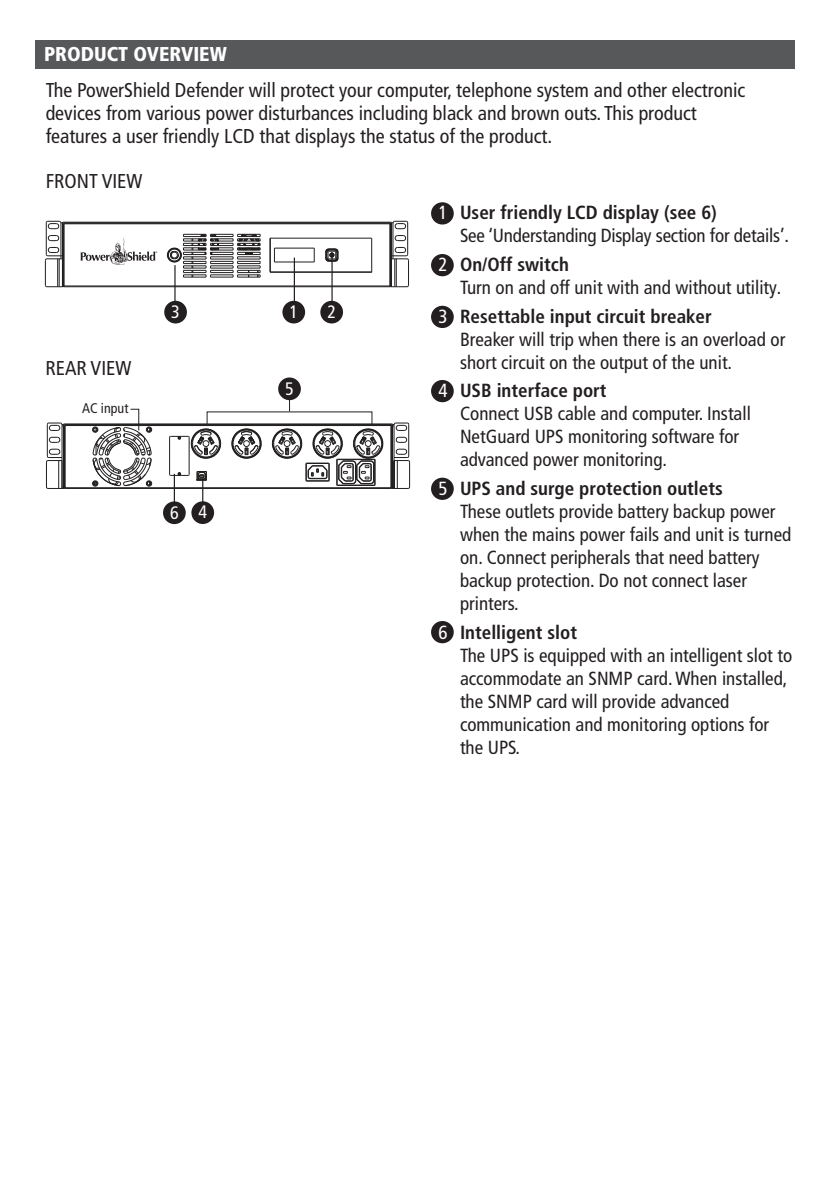
<style>
.page{position:relative;width:840px;height:1191px;background:#fff}
.page>*{position:absolute;margin:0;border:0;box-sizing:border-box;transform-origin:0 0}
.Main_copy{font:condensed 20px/23px "Frutiger LT Pro";color:#231f20}
.Main_copy-2{font:900 condensed 20px "Frutiger LT Pro";color:#fff}
.Main_copy-3{font:condensed 19px/23px "Frutiger LT Pro";color:#231f20}
.Main_copy-4{font:700 condensed 19px "Frutiger LT Pro";color:#231f20}
.Paragraph_Style_1{font:condensed 18px "Frutiger LT Pro";color:#fff}
.Main_copy-5{font:condensed 14px "Frutiger LT Pro";color:#231f20}
.s1{color:#fff}
.s2{font-weight:700}
.s3{font-weight:400;color:#fff}
</style>
<div class="page">
<div style="left:35px;top:40px;width:759px;height:28px;background:#57585a"></div>
<div style="left:431px;top:477px;width:22px;height:23px;background:#231f20;border-radius:50%"></div>
<div style="left:431px;top:621px;width:22px;height:22px;background:#231f20;border-radius:50%"></div>
<div style="left:431px;top:202px;width:22px;height:22px;background:#231f20;border-radius:50%"></div>
<div style="left:431px;top:254px;width:22px;height:22px;background:#231f20;border-radius:50%"></div>
<div style="left:431px;top:306px;width:22px;height:22px;background:#231f20;border-radius:50%"></div>
<div style="left:431px;top:380px;width:22px;height:22px;background:#231f20;border-radius:50%"></div>
<div style="left:282px;top:301px;width:23px;height:22px;background:#231f20;border-radius:50%"></div>
<div style="left:320px;top:301px;width:23px;height:22px;background:#231f20;border-radius:50%"></div>
<svg style="left:81px;top:238px;width:76px;height:27px"></svg>
<hr style="left:46px;top:223px;width:1px;height:31px;background:#211e1e">
<hr style="left:61px;top:223px;width:1px;height:33px;background:#211e1e">
<hr style="left:62px;top:223px;width:1px;height:64px;background:#211e1e">
<hr style="left:63px;top:224px;width:1px;height:62px;background:#211e1e">
<hr style="left:64px;top:223px;width:1px;height:64px;background:#211e1e">
<hr style="left:64px;top:286px;width:325px;height:1px;background:#211e1e">
<hr style="left:63px;top:285px;width:327px;height:1px;background:#211e1e">
<hr style="left:270px;top:272px;width:101px;height:1px;background:#211e1e">
<hr style="left:270px;top:271px;width:101px;height:1px;background:#211e1e">
<hr style="left:274px;top:262px;width:40px;height:1px;background:#211e1e">
<hr style="left:274px;top:248px;width:40px;height:1px;background:#211e1e">
<hr style="left:270px;top:238px;width:101px;height:1px;background:#211e1e">
<hr style="left:64px;top:223px;width:325px;height:1px;background:#211e1e">
<hr style="left:63px;top:222px;width:327px;height:1px;background:#211e1e">
<hr style="left:269px;top:238px;width:1px;height:34px;background:#211e1e">
<hr style="left:270px;top:238px;width:1px;height:34px;background:#211e1e">
<svg style="left:274px;top:248px;width:1px;height:14px"></svg>
<svg style="left:313px;top:248px;width:1px;height:14px"></svg>
<hr style="left:371px;top:238px;width:1px;height:34px;background:#211e1e">
<hr style="left:389px;top:223px;width:1px;height:64px;background:#211e1e">
<hr style="left:390px;top:223px;width:1px;height:64px;background:#211e1e">
<hr style="left:391px;top:223px;width:1px;height:64px;background:#211e1e">
<hr style="left:392px;top:223px;width:1px;height:33px;background:#211e1e">
<hr style="left:407px;top:223px;width:1px;height:31px;background:#211e1e">
<svg style="left:45px;top:247px;width:20px;height:40px"></svg>
<svg style="left:45px;top:220px;width:19px;height:21px"></svg>
<svg style="left:389px;top:247px;width:20px;height:40px"></svg>
<svg style="left:325px;top:248px;width:13px;height:14px"></svg>
<svg style="left:389px;top:220px;width:19px;height:21px"></svg>
<svg style="left:166px;top:233px;width:94px;height:45px"></svg>
<hr style="left:293px;top:258px;width:2px;height:43px;background:#231f20">
<hr style="left:331px;top:254px;width:1px;height:47px;background:#231f20">
<div style="left:191px;top:501px;width:23px;height:23px;background:#231f20;border-radius:50%"></div>
<div style="left:163px;top:501px;width:23px;height:23px;background:#231f20;border-radius:50%"></div>
<hr style="left:169px;top:437px;width:1px;height:37px;background:#211e1e">
<hr style="left:189px;top:437px;width:1px;height:37px;background:#211e1e">
<hr style="left:65px;top:488px;width:325px;height:1px;background:#211e1e">
<hr style="left:64px;top:487px;width:327px;height:1px;background:#211e1e">
<hr style="left:65px;top:425px;width:325px;height:1px;background:#211e1e">
<hr style="left:64px;top:424px;width:327px;height:1px;background:#211e1e">
<hr style="left:64px;top:423px;width:327px;height:1px;background:#211e1e">
<svg style="left:46px;top:422px;width:20px;height:67px"></svg>
<svg style="left:390px;top:422px;width:20px;height:67px"></svg>
<svg style="left:169px;top:428px;width:93px;height:31px"></svg>
<svg style="left:271px;top:428px;width:112px;height:58px"></svg>
<hr style="left:174px;top:265px;width:1px;height:36px;background:#231f20">
<div style="left:164px;top:301px;width:23px;height:22px;background:#231f20;border-radius:50%"></div>
<svg style="left:92px;top:408px;width:60px;height:79px"></svg>
<div style="left:278px;top:377px;width:23px;height:23px;background:#231f20;border-radius:50%"></div>
<svg style="left:169px;top:472px;width:21px;height:30px"></svg>
<svg style="left:196px;top:471px;width:11px;height:33px"></svg>
<p class="Main_copy-2" style="left:44px;top:42px;width:184px">PRODUCT OVERVIEW</p>
<p class="Main_copy" style="left:46px;top:79px;width:700px">The PowerShield Defender will protect your computer, telephone system and other electronic devices from various power disturbances including black and brown outs. This product features a user friendly LCD that displays the status of the product.</p>
<p class="Main_copy" style="left:46px;top:169px;width:98px">FRONT VIEW</p>
<p class="Main_copy" style="left:45px;top:356px;width:87px">REAR VIEW</p>
<p class="Main_copy-5" style="left:82px;top:400px;width:48px">AC input</p>
<p class="Paragraph_Style_1" style="left:171px;top:301px;width:10px">3</p>
<p class="Paragraph_Style_1" style="left:170px;top:502px;width:10px">6</p>
<p class="Paragraph_Style_1" style="left:198px;top:501px;width:10px">4</p>
<p class="Paragraph_Style_1" style="left:289px;top:301px;width:10px">1</p>
<p class="Paragraph_Style_1" style="left:327px;top:301px;width:10px">2</p>
<p class="Paragraph_Style_1" style="left:285px;top:378px;width:10px">5</p>
<p class="Main_copy-3" style="left:459px;top:201px;width:330px;text-indent:-22px"><span class="s1">1</span> <span class="s2">User friendly LCD display (see 6)<br></span>See ‘Understanding Display section for details’.</p>
<p class="Main_copy-3" style="left:459px;top:253px;width:323px;text-indent:-22px"><span class="s1">2</span> <span class="s2">On/Off switch<br></span>Turn on and off unit with and without utility.</p>
<p class="Main_copy-4" style="left:438px;top:305px;width:275px"><span class="s3">3</span> Resettable input circuit breaker</p>
<p class="Main_copy-3" style="left:459px;top:328px;width:326px">Breaker will trip when there is an overload or short circuit on the output of the unit.</p>
<p class="Main_copy-4" style="left:438px;top:379px;width:169px"><span class="s3">4</span> USB interface port</p>
<p class="Main_copy-3" style="left:459px;top:402px;width:292px">Connect USB cable and computer. Install<br>NetGuard UPS monitoring software for advanced power monitoring.</p>
<p class="Main_copy-4" style="left:438px;top:477px;width:286px"><span class="s3">5</span> UPS and surge protection outlets</p>
<p class="Main_copy-3" style="left:459px;top:500px;width:332px">These outlets provide battery backup power when the mains power fails and unit is turned on. Connect peripherals that need battery backup protection. Do not connect laser printers.</p>
<p class="Main_copy-4" style="left:438px;top:621px;width:140px"><span class="s3">6</span> Intelligent slot</p>
<p class="Main_copy-3" style="left:459px;top:644px;width:333px">The UPS is equipped with an intelligent slot to accommodate an SNMP card. When installed, the SNMP card will provide advanced communication and monitoring options for the UPS.</p>
</div>
